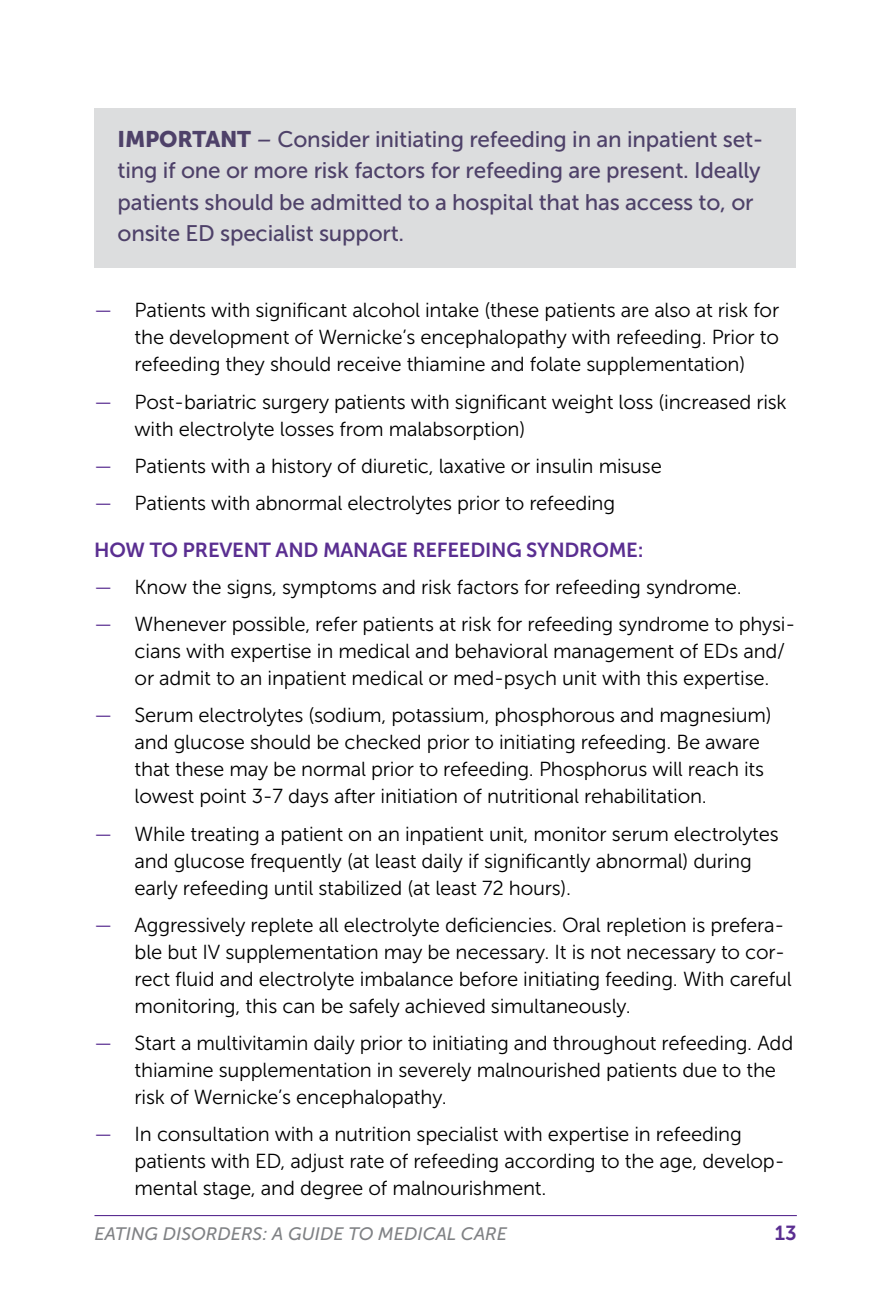
<style>
.page{position:relative;width:891px;height:1296px;background:#fff}
.page>*{position:absolute;margin:0;border:0;box-sizing:border-box;transform-origin:0 0}
.t1{font:22.5px/31.5px "Museo Sans 500";letter-spacing:-.01em;color:#4e4169}
.t2{font:20.25px/27px "Museo Sans 300";letter-spacing:-.01em;color:#000}
.t3{font:20.25px "Museo Sans 700";letter-spacing:-.01em;color:#5a2e91}
.t4{font:italic 18px "Museo Sans 500";color:#808285}
.s1{font-family:"Museo Sans 900"}
.s2{font-style:italic}
.s3{color:#5a2e91}
</style>
<div class="page">
<hr style="left:94px;top:1215px;width:703px;height:1px;background:#5a2e91">
<div style="left:94px;top:108px;width:702px;height:159px;background:#dcddde"></div>
<p class="t1" style="left:118px;top:123px;width:647px"><span class="s1">IMPORTANT</span> <span class="s2">–</span> Consider initiating refeeding in an inpatient set&shy;ting if one or more risk factors for refeeding are present. Ideally patients should be admitted to a hospital that has access to, or onsite ED specialist support.</p>
<p class="t2" style="left:135px;top:297px;width:646px;text-align:justify;text-indent:-40px"><span class="s3">—</span> Patients with significant alcohol intake (these patients are also at risk for the development of Wernicke’s encephalopathy with refeeding. Prior to refeeding they should receive thiamine and folate supplementation)</p>
<p class="t2" style="left:135px;top:388px;width:654px;text-indent:-40px"><span class="s3">—</span> Post-bariatric surgery patients with significant weight loss (increased risk with electrolyte losses from malabsorption)</p>
<p class="t2" style="left:94px;top:452px;width:569px"><span class="s3">—</span> Patients with a history of diuretic, laxative or insulin misuse</p>
<p class="t2" style="left:94px;top:490px;width:523px"><span class="s3">—</span> Patients with abnormal electrolytes prior to refeeding</p>
<p class="t3" style="left:94px;top:539px;width:551px">HOW TO PREVENT AND MANAGE REFEEDING SYNDROME:</p>
<p class="t2" style="left:94px;top:574px;width:649px"><span class="s3">—</span> Know the signs, symptoms and risk factors for refeeding syndrome.</p>
<p class="t2" style="left:135px;top:611px;width:662px;text-indent:-40px"><span class="s3">—</span> Whenever possible, refer patients at risk for refeeding syndrome to physi&shy;cians with expertise in medical and behavioral management of EDs and/ or admit to an inpatient medical or med-psych unit with this expertise.</p>
<p class="t2" style="left:135px;top:702px;width:638px;text-indent:-40px"><span class="s3">—</span> Serum electrolytes (sodium, potassium, phosphorous and magnesium) and glucose should be checked prior to initiating refeeding. Be aware that these may be normal prior to refeeding. Phosphorus will reach its lowest point 3-7 days after initiation of nutritional rehabilitation.</p>
<p class="t2" style="left:135px;top:820px;width:646px;text-indent:-40px"><span class="s3">—</span> While treating a patient on an inpatient unit, monitor serum electrolytes and glucose frequently (at least daily if significantly abnormal) during early refeeding until stabilized (at least 72 hours).</p>
<p class="t2" style="left:135px;top:911px;width:659px;text-indent:-40px"><span class="s3">—</span> Aggressively replete all electrolyte deficiencies. Oral repletion is prefera&shy;ble but IV supplementation may be necessary. It is not necessary to cor&shy;rect fluid and electrolyte imbalance before initiating feeding. With careful monitoring, this can be safely achieved simultaneously.</p>
<p class="t2" style="left:135px;top:1029px;width:660px;text-indent:-40px"><span class="s3">—</span> Start a multivitamin daily prior to initiating and throughout refeeding. Add thiamine supplementation in severely malnourished patients due to the risk of Wernicke’s encephalopathy.</p>
<p class="t2" style="left:135px;top:1121px;width:652px;text-indent:-40px"><span class="s3">—</span> In consultation with a nutrition specialist with expertise in refeeding patients with ED, adjust rate of refeeding according to the age, develop&shy;mental stage, and degree of malnourishment.</p>
<p class="t4" style="left:94px;top:1224px;width:414px">EATING DISORDERS: A GUIDE TO MEDICAL CARE</p>
<p class="t3" style="left:775px;top:1222px;width:23px">13</p>
</div>
